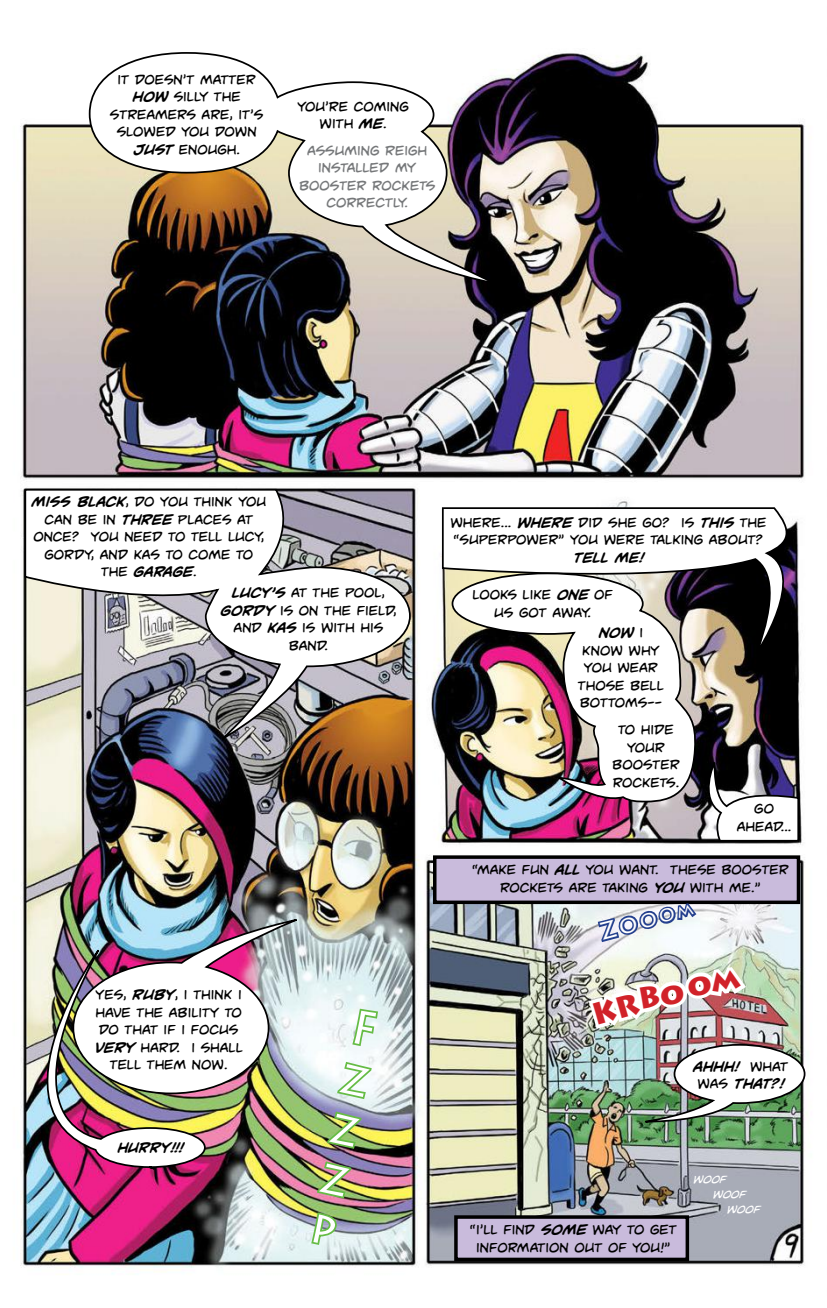
<style>
.page{position:relative;width:827px;height:1308px;background:#fff}
.page>*{position:absolute;margin:0;border:0;box-sizing:border-box;transform-origin:0 0}
.t1{font:47.25px/50.8px "Lithos Pro";color:#fff;text-align:justify}
.t2{font:900 29.75px "Lithos Pro";color:#d12229}
.t3{font:28px "Lithos Pro";color:#fff}
.t4{font:17.5px/17.5px "Unmasked BB";color:#000;text-align:center}
.t5{font:17.5px/17.5px "Unmasked BB";color:#76787a;text-align:center}
.t6{font:700 17.5px/17.5px "Unmasked BB";color:#000}
.t7{font:italic 14px "Unmasked BB";color:#fff}
.s1{font-weight:700}
.s2{font-size:24.5px}
.s3{font-size:22.75px}
.s4{font-size:21px}
.s5{font-size:17.5px}
.s6{font-weight:400}
</style>
<div class="page">
<img style="left:20px;top:53px;width:788px;height:1221px">
<svg style="left:88px;top:52px;width:408px;height:234px"></svg>
<img style="left:24px;top:488px;width:388px;height:255px">
<img style="left:72px;top:919px;width:226px;height:176px">
<img style="left:20px;top:950px;width:187px;height:220px">
<svg style="left:441px;top:505px;width:367px;height:158px"></svg>
<img style="left:451px;top:571px;width:247px;height:232px">
<svg style="left:698px;top:760px;width:102px;height:82px"></svg>
<div style="left:435px;top:857px;width:363px;height:45px;background:#c9bbdc"></div>
<div style="left:433px;top:855px;width:367px;height:49px;border:4px solid #000"></div>
<div style="left:456px;top:1216px;width:231px;height:43px;background:#c9bbdc"></div>
<div style="left:454px;top:1215px;width:235px;height:45px;border:4px solid #000"></div>
<svg style="left:350px;top:1006px;width:30px;height:42px"></svg>
<svg style="left:336px;top:1059px;width:37px;height:42px"></svg>
<svg style="left:326px;top:1109px;width:37px;height:41px;background:#80a561"></svg>
<img style="left:315px;top:1158px;width:38px;height:42px">
<svg style="left:309px;top:1210px;width:31px;height:36px"></svg>
<svg style="left:596px;top:899px;width:103px;height:45px"></svg>
<img style="left:584px;top:963px;width:222px;height:160px">
<p class="t4" style="left:110px;top:70px;width:155px">it doesn’t matter<br><span class="s1">HOW</span> silly the streamers are, it’s slowed you down<br><span class="s1">JUST</span> enough.</p>
<p class="t4" style="left:297px;top:97px;width:113px">you’re coming with <span class="s1">ME</span>.</p>
<p class="t5" style="left:299px;top:141px;width:138px">assuming reigh installed my booster rockets correctly.</p>
<p class="t4" style="left:32px;top:492px;width:236px"><span class="s1">MISS BLACK</span>, do you think you can be in <span class="s1">THREE</span> places at once? you need to tell lucy, gordy, and kas to come to the <span class="s1">GARAGE</span>.</p>
<p class="t4" style="left:220px;top:583px;width:178px"><span class="s1">LUCY’S</span> at the pool,<br><span class="s1">GORDY</span> is on the field, and <span class="s1">KAS</span> is with his band.</p>
<p class="t4" style="left:95px;top:985px;width:150px">yes, <span class="s1">RUBY</span>, i think i have the ability to do that if i focus<br><span class="s1">VERY</span> hard. i shall tell them now.</p>
<p class="t6" style="left:117px;top:1137px;width:67px">HURRY!!!</p>
<h1 class="t1" style="left:354px;top:1000px;width:31px;rotate:11deg">F z z z p</h1>
<p class="t4" style="left:450px;top:513px;width:318px;text-align:left">where... <span class="s1">WHERE</span> did she go? is <span class="s1">THIS</span> the “superpower” you were talking about?</p>
<p class="t4" style="left:472px;top:537px;width:172px;line-height:37.8px;text-align:left;text-indent:101px"><span class="s1">TELL ME! </span>looks like <span class="s1">ONE</span> of</p>
<p class="t4" style="left:494px;top:603px;width:98px">us got away.</p>
<p class="t4" style="left:578px;top:623px;width:87px"><span class="s1">NOW</span> i know why you wear those bell bottoms--</p>
<p class="t4" style="left:612px;top:720px;width:69px">to hide your booster rockets.</p>
<p class="t4" style="left:737px;top:799px;width:56px">Go ahead...</p>
<p class="t4" style="left:472px;top:860px;width:318px">“make fun <span class="s1">ALL</span> you want. These booster rockets are taking <span class="s1">YOU</span> with me.”</p>
<h3 class="t3" style="left:595px;top:915px;width:97px;rotate:-16deg">z<span class="s2">o</span><span class="s3">o</span><span class="s4">o</span><span class="s5">m</span></h3>
<h2 class="t2" style="left:635px;top:978px;width:105px;rotate:-10deg">Boom</h2>
<p class="t6" style="left:693px;top:1057px;width:96px">AHHH! <span class="s6">what was</span> THAT?!</p>
<p class="t4" style="left:470px;top:1220px;width:208px">“i’ll find <span class="s1">SOME</span> way to get information out of you!”</p>
<p class="t7" style="left:693px;top:1172px;width:35px">woof</p>
<p class="t7" style="left:713px;top:1187px;width:35px">woof</p>
<p class="t7" style="left:727px;top:1202px;width:35px">woof</p>
</div>
